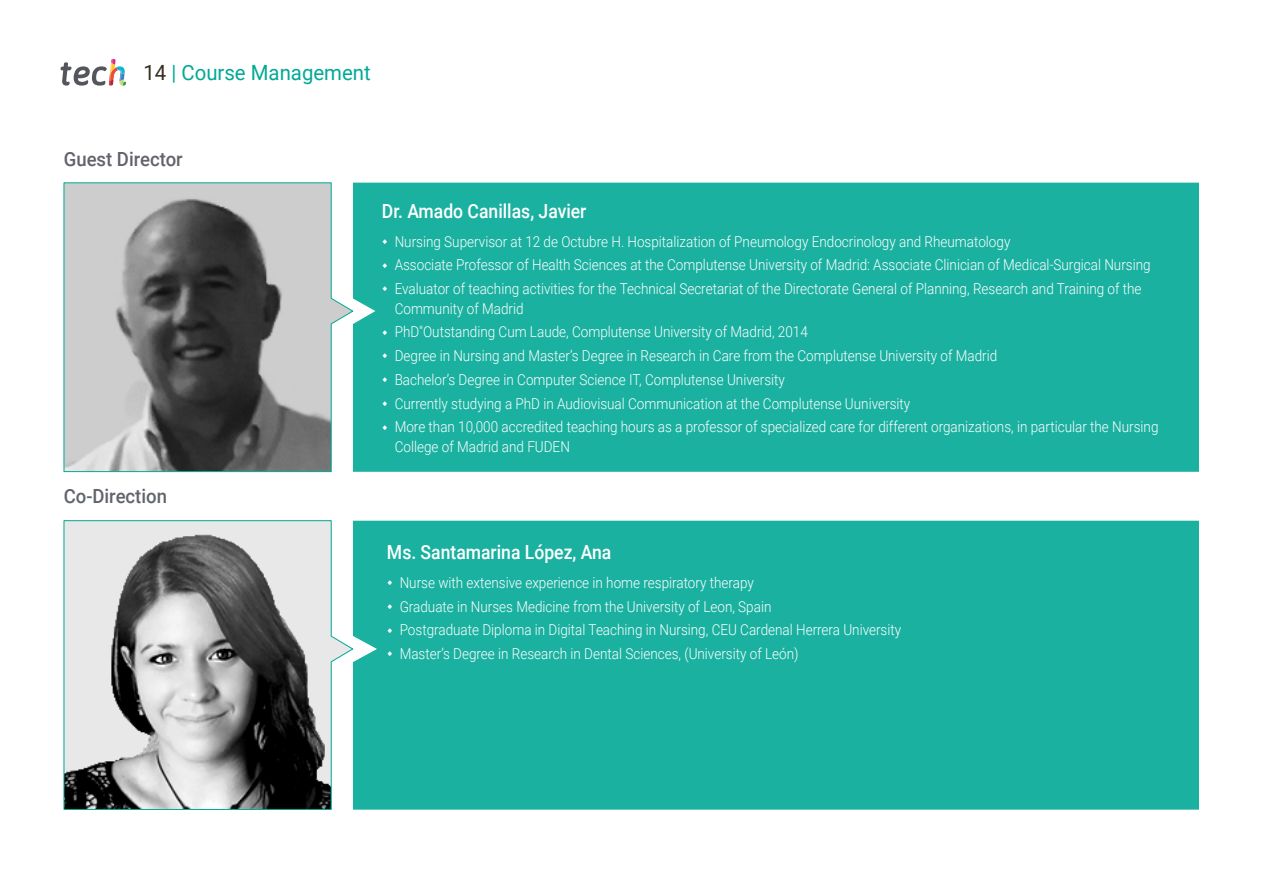
<style>
.page{position:relative;width:1263px;height:893px;background:#fff}
.page>*{position:absolute;margin:0;border:0;box-sizing:border-box;transform-origin:0 0}
.t1{font:21px "Roboto";color:#00a996}
.t2{font:500 19.5px "Roboto";color:#fff;scale:.9 1}
.t3{font:500 19.5px "Roboto";color:#61646a;scale:.95 1}
.t4{font:300 15px/23.7px "Roboto";color:#fff;scale:.9 1}
.s1{color:#312e20}
</style>
<div class="page">
<svg style="left:61px;top:59px;width:65px;height:27px"></svg>
<div style="left:353px;top:183px;width:846px;height:289px;background:#1ab1a0"></div>
<svg style="left:64px;top:182px;width:289px;height:290px;background:#949595"></svg>
<div style="left:353px;top:521px;width:846px;height:289px;background:#1ab1a0"></div>
<svg style="left:64px;top:520px;width:289px;height:290px;background:#9fa1a1"></svg>
<svg style="left:383px;top:239px;width:4px;height:5px"></svg>
<svg style="left:383px;top:263px;width:4px;height:5px"></svg>
<svg style="left:383px;top:287px;width:4px;height:5px"></svg>
<svg style="left:383px;top:330px;width:4px;height:5px"></svg>
<svg style="left:383px;top:354px;width:4px;height:5px"></svg>
<svg style="left:383px;top:377px;width:4px;height:5px"></svg>
<svg style="left:383px;top:401px;width:4px;height:5px"></svg>
<svg style="left:383px;top:425px;width:4px;height:5px"></svg>
<svg style="left:388px;top:580px;width:4px;height:5px"></svg>
<svg style="left:388px;top:604px;width:4px;height:5px"></svg>
<svg style="left:388px;top:628px;width:4px;height:5px"></svg>
<svg style="left:388px;top:651px;width:4px;height:6px"></svg>
<h1 class="t1" style="left:144px;top:57px;width:229px"><span class="s1">14</span> | Course Management</h1>
<h2 class="t3" style="left:64px;top:145px;width:127px">Guest Director</h2>
<h2 class="t3" style="left:64px;top:483px;width:110px">Co-Direction</h2>
<h2 class="t2" style="left:382px;top:197px;width:229px">Dr. Amado Canillas, Javier</h2>
<p class="t4" style="left:395px;top:229px;width:841px">Nursing Supervisor at 12 de Octubre H. Hospitalization of Pneumology Endocrinology and Rheumatology<br>Associate Professor of Health Sciences at the Complutense University of Madrid: Associate Clinician of Medical-Surgical Nursing<br>Evaluator of teaching activities for the Technical Secretariat of the Directorate General of Planning, Research and Training of the</p>
<p class="t4" style="left:395px;top:296px;width:850px">Community of Madrid<br>PhD"Outstanding Cum Laude, Complutense University of Madrid, 2014<br>Degree in Nursing and Master’s Degree in Research in Care from the Complutense University of Madrid<br>Bachelor’s Degree in Computer Science IT, Complutense University<br>Currently studying a PhD in Audiovisual Communication at the Complutense Uuniversity<br>More than 10,000 accredited teaching hours as a professor of specialized care for different organizations, in particular the Nursing</p>
<p class="t4" style="left:395px;top:434px;width:196px">College of Madrid and FUDEN</p>
<h2 class="t2" style="left:387px;top:539px;width:251px">Ms. Santamarina López, Ana</h2>
<p class="t4" style="left:400px;top:570px;width:559px">Nurse with extensive experience in home respiratory therapy<br>Graduate in Nurses Medicine from the University of Leon, Spain<br>Postgraduate Diploma in Digital Teaching in Nursing, CEU Cardenal Herrera University Master’s Degree in Research in Dental Sciences, (University of León)</p>
</div>
